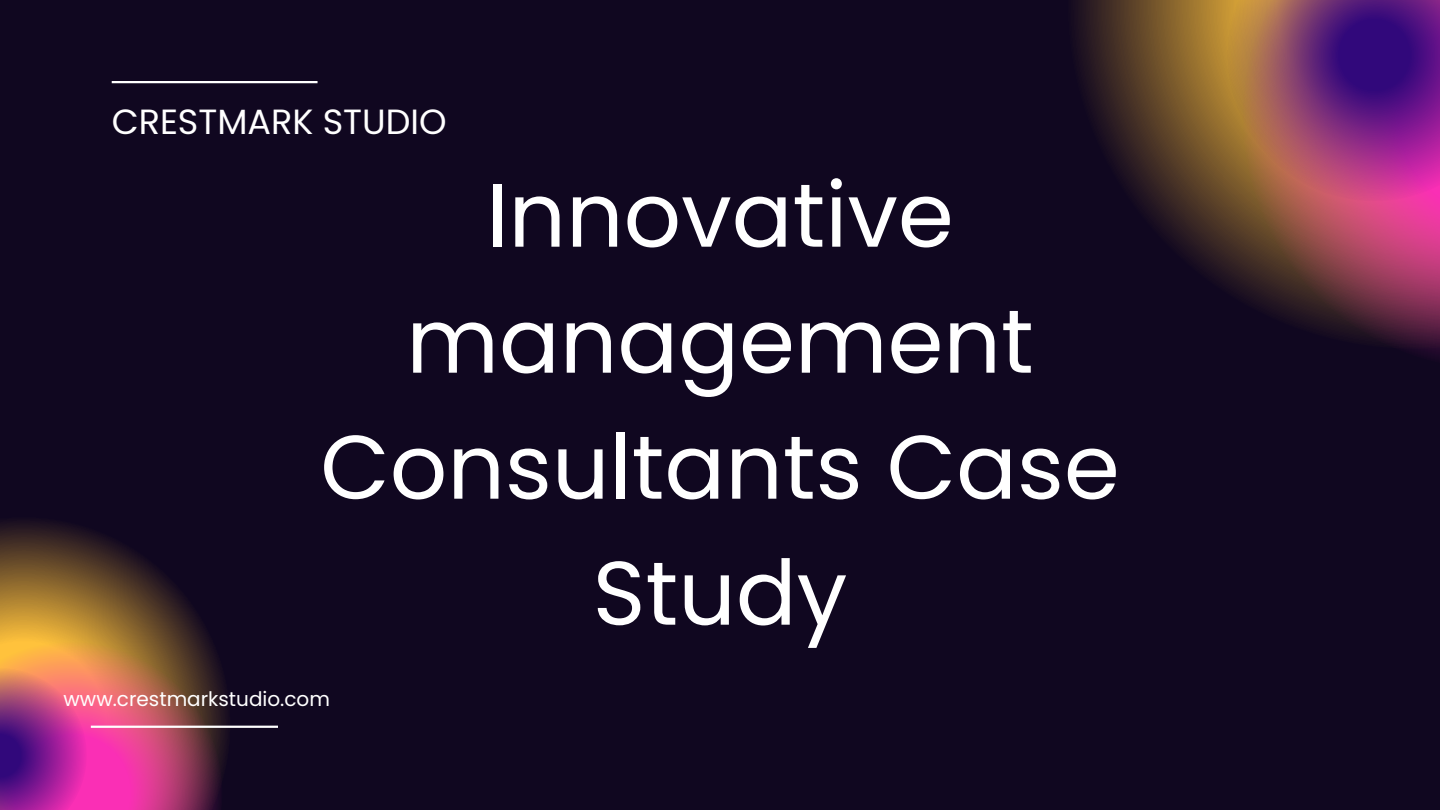
<style>
.page{position:relative;width:1440px;height:810px;background:#100720}
.page>*{position:absolute;margin:0;border:0;box-sizing:border-box;transform-origin:0 0}
.t1{font:90px/126px "Poppins";color:#fff;text-align:center}
.t2{font:35px "Poppins";color:#fff}
.t3{font:20px "Poppins";color:#fff}
</style>
<div class="page">
<hr style="left:112px;top:81px;width:206px;height:2px;background:#fff">
<svg style="left:1075px;top:0;width:167px;height:295px"></svg>
<svg style="left:1242px;top:201px;width:198px;height:157px"></svg>
<svg style="left:1227px;top:0;width:213px;height:201px;background:#873c6f"></svg>
<svg style="left:0;top:521px;width:231px;height:247px"></svg>
<img style="left:0;top:642px;width:222px;height:168px">
<hr style="left:91px;top:726px;width:187px;height:2px;background:#fff">
<p class="t2" style="left:112px;top:97px;width:336px">CRESTMARK STUDIO</p>
<p class="t1" style="left:320px;top:152px;width:801px">Innovative management<br>Consultants Case<br>Study</p>
<h2 class="t3" style="left:64px;top:685px;width:268px">www.crestmarkstudio.com</h2>
</div>
